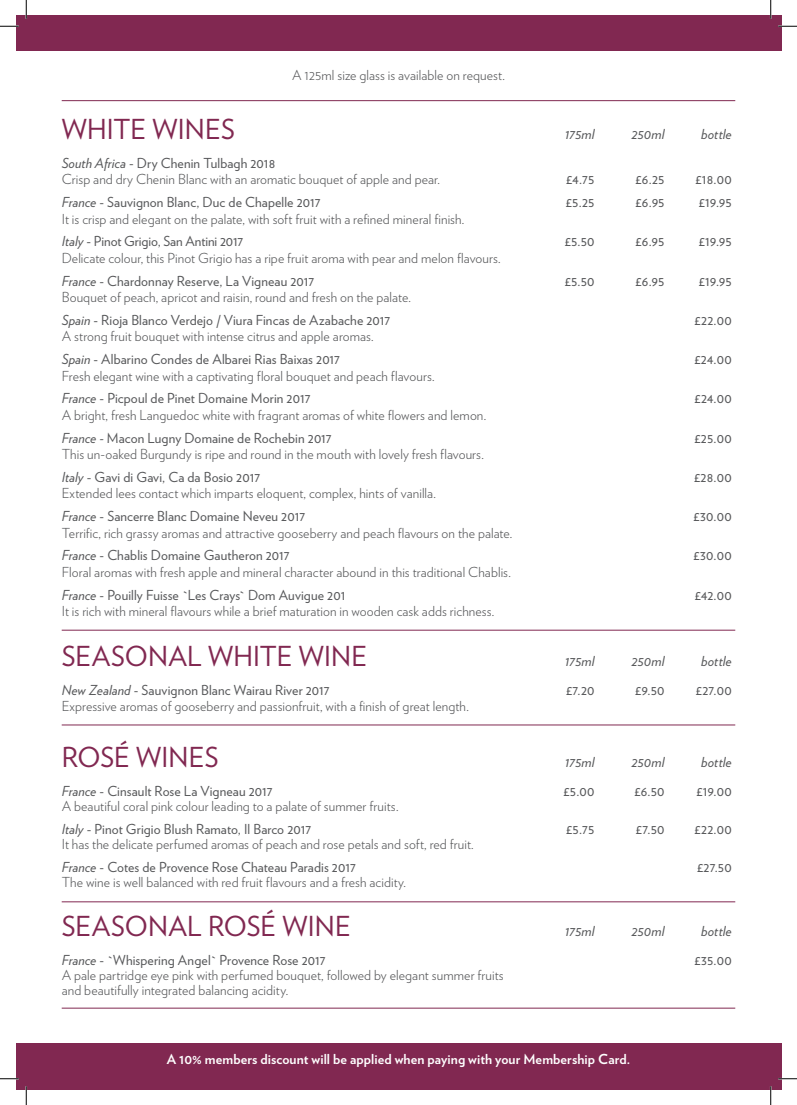
<style>
.page{position:relative;width:797px;height:1105px;background:#fff}
.page>*{position:absolute;margin:0;border:0;box-sizing:border-box;transform-origin:0 0}
.t1{font:27.5px "Verlag";letter-spacing:.005em;color:#812851}
.t2{font:300 13.75px/15px "Verlag";letter-spacing:.005em;color:#57585a}
.t3{font:13.75px "Verlag";letter-spacing:.01em;color:#57585a}
.t4{font:700 13.75px "Verlag";letter-spacing:.005em;color:#fff}
.t5{font:italic 13.75px "Verlag";letter-spacing:.005em;color:#57585a}
.s1{font-style:italic}
</style>
<div class="page">
<div style="left:16px;top:16px;width:765px;height:35px;background:#812851"></div>
<div style="left:16px;top:1043px;width:765px;height:46px;background:#812851"></div>
<hr style="left:62px;top:725px;width:673px;height:1px;background:#812851">
<hr style="left:62px;top:1008px;width:673px;height:1px;background:#812851">
<hr style="left:62px;top:630px;width:673px;height:1px;background:#812851">
<hr style="left:62px;top:100px;width:673px;height:1px;background:#812851">
<hr style="left:62px;top:901px;width:673px;height:1px;background:#812851">
<svg style="left:0;top:25px;width:19px;height:2px"></svg>
<svg style="left:778px;top:25px;width:19px;height:2px"></svg>
<svg style="left:0;top:1078px;width:19px;height:1px"></svg>
<svg style="left:778px;top:1078px;width:19px;height:1px"></svg>
<svg style="left:25px;top:0;width:2px;height:19px"></svg>
<svg style="left:25px;top:1086px;width:2px;height:19px"></svg>
<svg style="left:770px;top:0;width:1px;height:19px"></svg>
<svg style="left:770px;top:1086px;width:1px;height:19px"></svg>
<p class="t2" style="left:292px;top:67px;width:214px">A 125ml size glass is available on request.</p>
<p class="t1" style="left:62px;top:108px;width:175px">WHITE WINES</p>
<p class="t5" style="left:564px;top:123px;width:31px">175ml</p>
<p class="t5" style="left:631px;top:123px;width:35px">250ml</p>
<p class="t5" style="left:701px;top:123px;width:32px">bottle</p>
<p class="t3" style="left:62px;top:153px;width:215px"><span class="s1">South Africa</span> - Dry Chenin Tulbagh 2018</p>
<p class="t2" style="left:62px;top:171px;width:380px">Crisp and dry Chenin Blanc with an aromatic bouquet of apple and pear.</p>
<p class="t3" style="left:566px;top:169px;width:30px">£4.75</p>
<p class="t3" style="left:635px;top:169px;width:30px">£6.25</p>
<p class="t3" style="left:695px;top:169px;width:38px">£18.00</p>
<p class="t3" style="left:62px;top:192px;width:260px"><span class="s1">France</span> - Sauvignon Blanc, Duc de Chapelle 2017</p>
<p class="t3" style="left:566px;top:192px;width:30px">£5.25</p>
<p class="t3" style="left:635px;top:192px;width:30px">£6.95</p>
<p class="t3" style="left:698px;top:192px;width:34px">£19.95</p>
<p class="t2" style="left:62px;top:210px;width:404px">It is crisp and elegant on the palate, with soft fruit with a refined mineral finish.</p>
<p class="t3" style="left:62px;top:231px;width:183px"><span class="s1">Italy</span> - Pinot Grigio, San Antini 2017</p>
<p class="t3" style="left:565px;top:231px;width:31px">£5.50</p>
<p class="t3" style="left:635px;top:231px;width:30px">£6.95</p>
<p class="t3" style="left:698px;top:231px;width:34px">£19.95</p>
<p class="t2" style="left:62px;top:250px;width:440px">Delicate colour, this Pinot Grigio has a ripe fruit aroma with pear and melon flavours.</p>
<p class="t3" style="left:62px;top:270px;width:254px"><span class="s1">France</span> - Chardonnay Reserve, La Vigneau 2017</p>
<p class="t3" style="left:565px;top:270px;width:31px">£5.50</p>
<p class="t3" style="left:635px;top:270px;width:30px">£6.95</p>
<p class="t3" style="left:698px;top:270px;width:34px">£19.95</p>
<p class="t2" style="left:62px;top:289px;width:351px">Bouquet of peach, apricot and raisin, round and fresh on the palate.</p>
<p class="t3" style="left:62px;top:310px;width:330px"><span class="s1">Spain</span> - Rioja Blanco Verdejo / Viura Fincas de Azabache 2017</p>
<p class="t3" style="left:694px;top:310px;width:39px">£22.00</p>
<p class="t2" style="left:62px;top:328px;width:313px">A strong fruit bouquet with intense citrus and apple aromas.</p>
<p class="t3" style="left:62px;top:349px;width:280px"><span class="s1">Spain</span> - Albarino Condes de Albarei Rias Baixas 2017</p>
<p class="t3" style="left:694px;top:349px;width:39px">£24.00</p>
<p class="t2" style="left:62px;top:367px;width:374px">Fresh elegant wine with a captivating floral bouquet and peach flavours.</p>
<p class="t3" style="left:62px;top:388px;width:250px"><span class="s1">France</span> - Picpoul de Pinet Domaine Morin 2017</p>
<p class="t3" style="left:694px;top:388px;width:39px">£24.00</p>
<p class="t2" style="left:62px;top:407px;width:426px">A bright, fresh Languedoc white with fragrant aromas of white flowers and lemon.</p>
<p class="t3" style="left:62px;top:427px;width:271px"><span class="s1">France -</span> Macon Lugny Domaine de Rochebin 2017</p>
<p class="t3" style="left:694px;top:427px;width:39px">£25.00</p>
<p class="t2" style="left:62px;top:446px;width:424px">This un-oaked Burgundy is ripe and round in the mouth with lovely fresh flavours.</p>
<p class="t3" style="left:62px;top:467px;width:200px"><span class="s1">Italy</span> - Gavi di Gavi, Ca da Bosio 2017</p>
<p class="t3" style="left:694px;top:467px;width:39px">£28.00</p>
<p class="t2" style="left:62px;top:485px;width:376px">Extended lees contact which imparts eloquent, complex, hints of vanilla.</p>
<p class="t3" style="left:62px;top:506px;width:245px"><span class="s1">France</span> - Sancerre Blanc Domaine Neveu 2017</p>
<p class="t3" style="left:693px;top:506px;width:40px">£30.00</p>
<p class="t2" style="left:62px;top:524px;width:452px">Terrific, rich grassy aromas and attractive gooseberry and peach flavours on the palate.</p>
<p class="t3" style="left:62px;top:545px;width:229px"><span class="s1">France</span> - Chablis Domaine Gautheron 2017</p>
<p class="t3" style="left:693px;top:545px;width:40px">£30.00</p>
<p class="t2" style="left:62px;top:564px;width:450px">Floral aromas with fresh apple and mineral character abound in this traditional Chablis.</p>
<p class="t3" style="left:62px;top:584px;width:285px"><span class="s1">France</span> - Pouilly Fuisse `Les Crays` Dom Auvigue 201</p>
<p class="t3" style="left:694px;top:584px;width:38px">£42.00</p>
<p class="t2" style="left:62px;top:603px;width:434px">It is rich with mineral flavours while a brief maturation in wooden cask adds richness.</p>
<p class="t1" style="left:62px;top:635px;width:307px">SEASONAL WHITE WINE</p>
<p class="t5" style="left:564px;top:650px;width:31px">175ml</p>
<p class="t5" style="left:631px;top:650px;width:35px">250ml</p>
<p class="t5" style="left:701px;top:650px;width:32px">bottle</p>
<p class="t3" style="left:62px;top:679px;width:269px"><span class="s1">New Zealand</span> - Sauvignon Blanc Wairau River 2017</p>
<p class="t3" style="left:566px;top:679px;width:30px">£7.20</p>
<p class="t3" style="left:635px;top:679px;width:31px">£9.50</p>
<p class="t3" style="left:695px;top:679px;width:37px">£27.00</p>
<p class="t2" style="left:62px;top:698px;width:408px">Expressive aromas of gooseberry and passionfruit, with a finish of great length.</p>
<p class="t1" style="left:62px;top:737px;width:158px">ROSÉ WINES</p>
<p class="t5" style="left:564px;top:752px;width:31px">175ml</p>
<p class="t5" style="left:631px;top:752px;width:35px">250ml</p>
<p class="t5" style="left:701px;top:752px;width:32px">bottle</p>
<p class="t3" style="left:62px;top:781px;width:212px"><span class="s1">France</span> - Cinsault Rose La Vigneau 2017</p>
<p class="t3" style="left:563px;top:781px;width:33px">£5.00</p>
<p class="t3" style="left:634px;top:781px;width:32px">£6.50</p>
<p class="t3" style="left:696px;top:781px;width:37px">£19.00</p>
<p class="t2" style="left:62px;top:798px;width:338px">A beautiful coral pink colour leading to a palate of summer fruits.</p>
<p class="t3" style="left:62px;top:819px;width:251px"><span class="s1">Italy</span> - Pinot Grigio Blush Ramato, Il Barco 2017</p>
<p class="t3" style="left:566px;top:819px;width:30px">£5.75</p>
<p class="t3" style="left:636px;top:819px;width:30px">£7.50</p>
<p class="t3" style="left:694px;top:819px;width:39px">£22.00</p>
<p class="t2" style="left:62px;top:836px;width:413px">It has the delicate perfumed aromas of peach and rose petals and soft, red fruit.</p>
<p class="t3" style="left:62px;top:857px;width:296px"><span class="s1">France</span> - Cotes de Provence Rose Chateau Paradis 2017</p>
<p class="t3" style="left:697px;top:857px;width:36px">£27.50</p>
<p class="t2" style="left:62px;top:874px;width:346px">The wine is well balanced with red fruit flavours and a fresh acidity.</p>
<p class="t1" style="left:62px;top:906px;width:291px">SEASONAL ROSÉ WINE</p>
<p class="t5" style="left:564px;top:921px;width:31px">175ml</p>
<p class="t5" style="left:631px;top:921px;width:35px">250ml</p>
<p class="t5" style="left:701px;top:921px;width:32px">bottle</p>
<p class="t3" style="left:62px;top:950px;width:265px"><span class="s1">France</span> - `Whispering Angel` Provence Rose 2017</p>
<p class="t3" style="left:694px;top:950px;width:39px">£35.00</p>
<p class="t2" style="left:62px;top:967px;width:443px">A pale partridge eye pink with perfumed bouquet, followed by elegant summer fruits and beautifully integrated balancing acidity.</p>
<p class="t4" style="left:167px;top:1048px;width:465px">A 10% members discount will be applied when paying with your Membership Card.</p>
</div>
